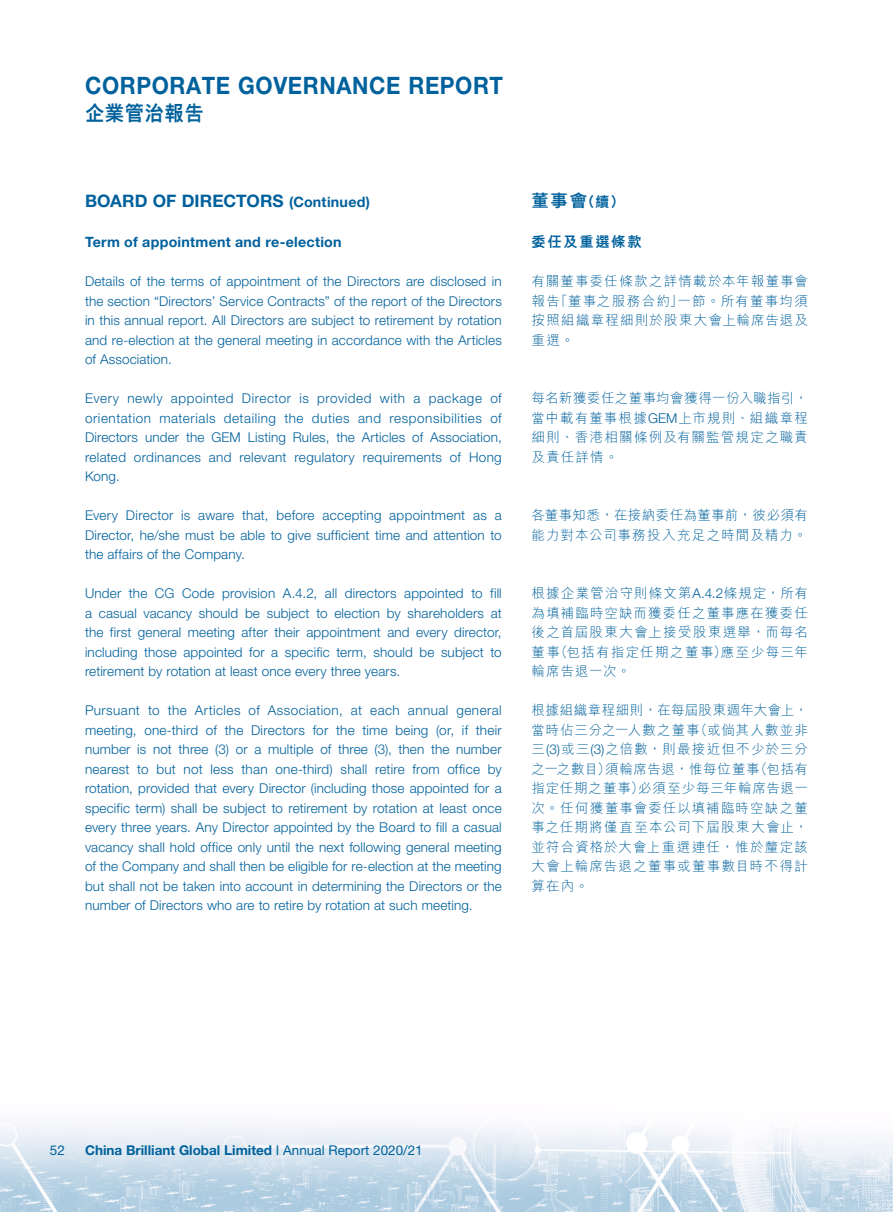
<style>
.page{position:relative;width:893px;height:1212px;background:#fff}
.page>*{position:absolute;margin:0;border:0;box-sizing:border-box;transform-origin:0 0}
.t1{font:700 24px "Helvetica Neue LT Std";letter-spacing:.03em;color:#00619c;scale:.92 1}
.t2{font:800 21px "M Hei HK";letter-spacing:.03em;color:#00619c;scale:.92 1}
.t3{font:700 17.25px "Helvetica Neue LT Std";letter-spacing:.005em;color:#00619c}
.t4{font:800 17.25px "M Hei HK";color:#00619c}
.t5{font:700 14.25px "Helvetica Neue LT Std";letter-spacing:.015em;color:#00619c}
.t6{font:800 14.25px "M Hei HK";letter-spacing:.125em;color:#00619c}
.t7{font:300 13.5px/19.5px "Helvetica Neue LT Std";letter-spacing:.01em;color:#00619c;text-align:justify}
.t8{font:300 13.5px/19.5px "M Hei HK";letter-spacing:.085em;color:#00619c;text-align:justify}
.t9{font:700 13.5px "Helvetica Neue LT Std";color:#00619c}
.t10{font:300 13.5px/19.5px "M Hei HK";letter-spacing:.045em;color:#00619c}
.t11{font:13.5px "Helvetica Neue LT Std";color:#00619c}
.s1{font-size:14.25px}
.s2{font-family:"Helvetica Neue LT Std"}
.s3{font-weight:400}
</style>
<div class="page">
<img style="left:0;top:1124px;width:893px;height:88px">
<h1 class="t1" style="left:85px;top:70px;width:456px">CORPORATE GOVERNANCE REPORT</h1>
<h2 class="t2" style="left:85px;top:103px;width:130px">企業管治報告</h2>
<p class="t3" style="left:85px;top:190px;width:286px">BOARD OF DIRECTORS <span class="s1">(Continued)</span></p>
<p class="t5" style="left:85px;top:233px;width:258px">Term of appointment and re-election</p>
<p class="t7" style="left:85px;top:271px;width:418px">Details of the terms of appointment of the Directors are disclosed in the section “Directors’ Service Contracts” of the report of the Directors in this annual report. All Directors are subject to retirement by rotation and re-election at the general meeting in accordance with the Articles of Association.</p>
<p class="t7" style="left:85px;top:388px;width:418px">Every newly appointed Director is provided with a package of orientation materials detailing the duties and responsibilities of Directors under the GEM Listing Rules, the Articles of Association, related ordinances and relevant regulatory requirements of Hong Kong.</p>
<p class="t7" style="left:85px;top:505px;width:418px">Every Director is aware that, before accepting appointment as a Director, he/she must be able to give sufficient time and attention to the affairs of the Company.</p>
<p class="t7" style="left:85px;top:583px;width:418px">Under the CG Code provision A.4.2, all directors appointed to fill a casual vacancy should be subject to election by shareholders at the first general meeting after their appointment and every director, including those appointed for a specific term, should be subject to retirement by rotation at least once every three years.</p>
<p class="t7" style="left:85px;top:700px;width:418px">Pursuant to the Articles of Association, at each annual general meeting, one-third of the Directors for the time being (or, if their number is not three (3) or a multiple of three (3), then the number nearest to but not less than one-third) shall retire from office by rotation, provided that every Director (including those appointed for a specific term) shall be subject to retirement by rotation at least once every three years. Any Director appointed by the Board to fill a casual vacancy shall hold office only until the next following general meeting of the Company and shall then be eligible for re-election at the meeting but shall not be taken into account in determining the Directors or the number of Directors who are to retire by rotation at such meeting.</p>
<p class="t4" style="left:531px;top:192px;width:94px">董事會<span class="s1">（續）</span></p>
<p class="t6" style="left:531px;top:235px;width:112px">委任及重選條款</p>
<p class="t8" style="left:531px;top:271px;width:278px">有關董事委任條款之詳情載於本年報董事會報告「董事之服務合約」一節。所有董事均須按照組織章程細則於股東大會上輪席告退及重選。</p>
<p class="t8" style="left:531px;top:388px;width:278px">每名新獲委任之董事均會獲得一份入職指引，當中載有董事根據<span class="s2">GEM</span>上市規則、組織章程細則、香港相關條例及有關監管規定之職責及責任詳情。</p>
<p class="t10" style="left:532px;top:505px;width:278px">各董事知悉，在接納委任為董事前，彼必須有能力對本公司事務投入充足之時間及精力。</p>
<p class="t8" style="left:532px;top:583px;width:278px">根據企業管治守則條文第<span class="s2">A.4.2</span>條規定，所有為填補臨時空缺而獲委任之董事應在獲委任後之首屆股東大會上接受股東選舉，而每名董事（包括有指定任期之董事）應至少每三年輪席告退一次。</p>
<p class="t8" style="left:532px;top:700px;width:278px">根據組織章程細則，在每屆股東週年大會上，當時佔三分之一人數之董事（或倘其人數並非三<span class="s2">(3)</span>或三<span class="s2">(3)</span>之倍數，則最接近但不少於三分之一之數目）須輪席告退，惟每位董事（包括有指定任期之董事）必須至少每三年輪席告退一次。任何獲董事會委任以填補臨時空缺之董事之任期將僅直至本公司下屆股東大會止，並符合資格於大會上重選連任，惟於釐定該大會上輪席告退之董事或董事數目時不得計算在內。</p>
<p class="t11" style="left:50px;top:1142px;width:17px">52</p>
<p class="t9" style="left:85px;top:1142px;width:339px">China Brilliant Global Limited <span class="s3">I Annual Report 2020/21</span></p>
</div>
